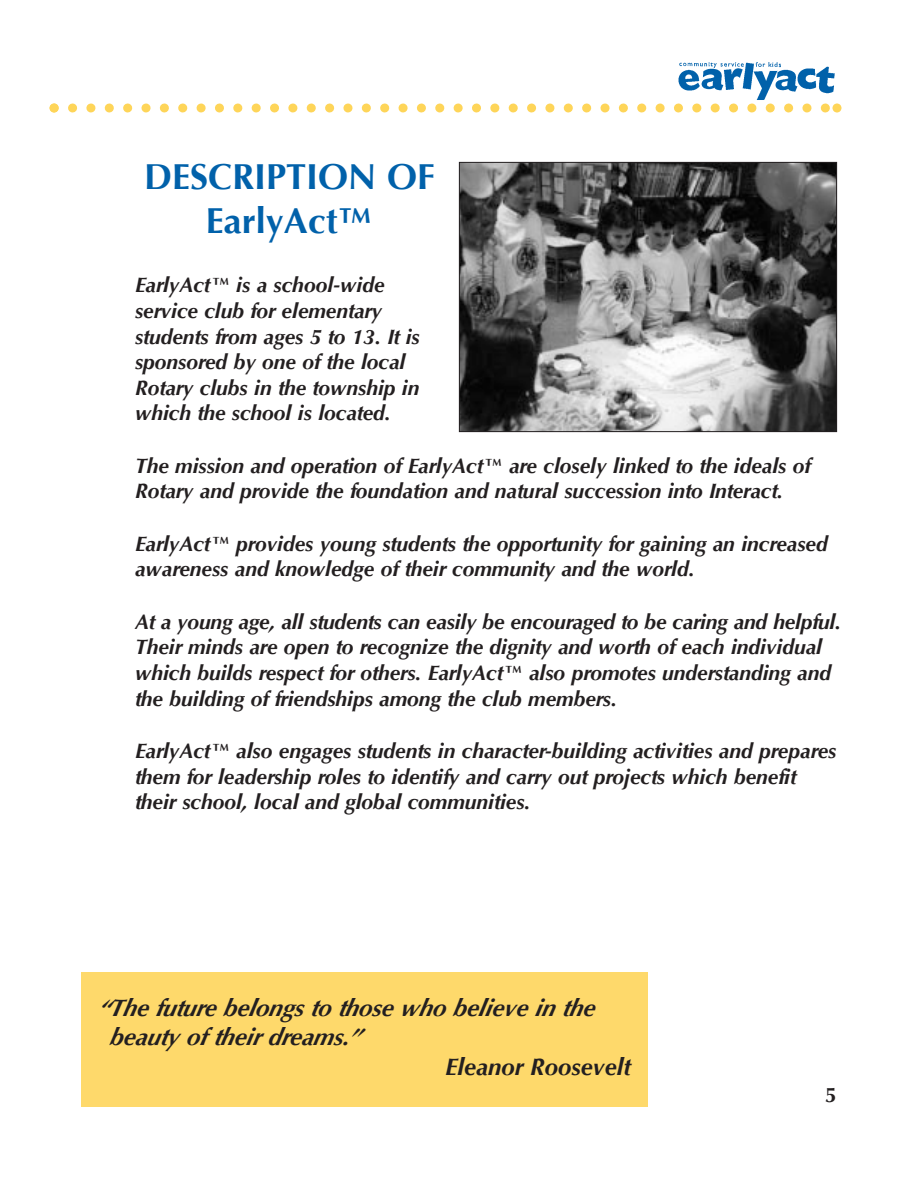
<style>
.page{position:relative;width:918px;height:1188px;background:#fff}
.page>*{position:absolute;margin:0;border:0;box-sizing:border-box;transform-origin:0 0}
.t1{font:700 36px/43.8px "Optima";color:#0161aa;text-align:center}
.t2{font:italic 700 24px "Optima";color:#231f20}
.t3{font:italic 700 21px/25.5px "Optima";color:#231f20}
.t4{font:700 21px "Optima";color:#231f20}
</style>
<div class="page">
<svg style="left:50px;top:104px;width:792px;height:8px"></svg>
<img style="left:678px;top:62px;width:157px;height:38px">
<img style="left:461px;top:164px;width:374px;height:266px">
<div style="left:459px;top:162px;width:378px;height:270px;border:1px solid #231f20"></div>
<div style="left:81px;top:972px;width:567px;height:135px;background:#fed96b"></div>
<h1 class="t1" style="left:144px;top:156px;width:293px">DESCRIPTION OF<br>EarlyAct™</h1>
<p class="t3" style="left:135px;top:273px;width:286px">EarlyAct™ is a school-wide service club for elementary students from ages 5 to 13. It is sponsored by one of the local<br>Rotary clubs in the township in which the school is located.</p>
<p class="t3" style="left:135px;top:453px;width:678px">The mission and operation of EarlyAct™ are closely linked to the ideals of<br>Rotary and provide the foundation and natural succession into Interact.</p>
<p class="t3" style="left:135px;top:531px;width:694px">EarlyAct™ provides young students the opportunity for gaining an increased awareness and knowledge of their community and the world.</p>
<p class="t3" style="left:135px;top:609px;width:708px">At a young age, all students can easily be encouraged to be caring and helpful.<br>Their minds are open to recognize the dignity and worth of each individual which builds respect for others. EarlyAct™ also promotes understanding and the building of friendships among the club members.</p>
<p class="t3" style="left:135px;top:738px;width:703px">EarlyAct™ also engages students in character-building activities and prepares them for leadership roles to identify and carry out projects which benefit their school, local and global communities.</p>
<p class="t2" style="left:99px;top:994px;width:502px">“The future belongs to those who believe in the</p>
<p class="t2" style="left:109px;top:1023px;width:253px">beauty of theirdreams.”</p>
<p class="t2" style="left:445px;top:1052px;width:188px">Eleanor Roosevelt</p>
<p class="t4" style="left:825px;top:1082px;width:13px">5</p>
</div>
